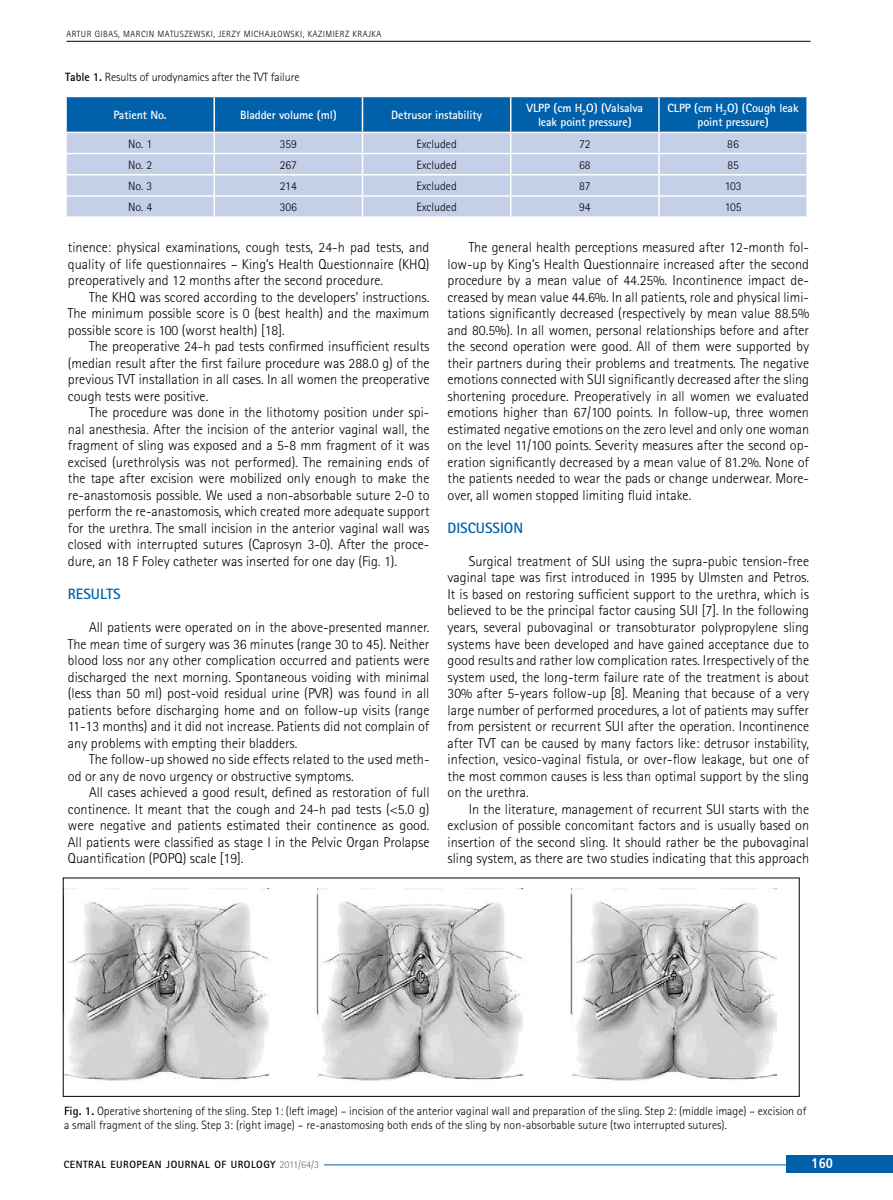
<style>
.page{position:relative;width:893px;height:1200px;background:#fff}
.page>*{position:absolute;margin:0;border:0;box-sizing:border-box;transform-origin:0 0}
.t1{font:700 15px "Rotis Sans Serif Pl";color:#0060a9}
.t2{font:300 14.25px/16.5px "Rotis Sans Serif Pl";color:#000;text-align:justify}
.t3{font:700 13.5px "Humnst 777 Cn PL";color:#fff}
.t4{font:300 12px/14.4px "Rotis Sans Serif Pl";color:#000}
.t5{font:700 12px/14.4px "Rotis Sans Serif Pl";letter-spacing:-.01em;color:#fff}
.t6{font:700 10.5px "Rotis Sans Serif Pl";letter-spacing:.05em;color:#000}
.t7{font:300 9px "Rotis Sans Serif Pl";letter-spacing:.05em;color:#000}
.s1{font-weight:700}
.s2{font-weight:300;color:#6d6f71}
</style>
<div class="page">
<div style="left:786px;top:1154px;width:107px;height:17px;background:#0060a9"></div>
<hr style="left:324px;top:1164px;width:471px;height:1px;background:#0060a9">
<hr style="left:66px;top:41px;width:745px;height:1px;background:#000">
<svg style="left:66px;top:97px;width:741px;height:119px;background:#8eb1d6"></svg>
<hr style="left:65px;top:97px;width:2px;height:35px;background:#fff">
<hr style="left:806px;top:97px;width:2px;height:35px;background:#fff">
<hr style="left:65px;top:132px;width:149px;height:1px;background:#fff">
<hr style="left:214px;top:132px;width:148px;height:1px;background:#fff">
<hr style="left:362px;top:132px;width:149px;height:1px;background:#fff">
<hr style="left:511px;top:132px;width:148px;height:1px;background:#fff">
<hr style="left:659px;top:132px;width:149px;height:1px;background:#fff">
<img style="left:65px;top:888px;width:712px;height:193px">
<p class="t7" style="left:66px;top:29px;width:11px">Artur</p>
<p class="t7" style="left:95px;top:29px;width:11px">Gibas</p>
<p class="t7" style="left:118px;top:29px;width:18px">, Marcin</p>
<p class="t7" style="left:158px;top:29px;width:13px">Matus</p>
<p class="t7" style="left:184px;top:29px;width:15px">zewski</p>
<p class="t7" style="left:213px;top:29px;width:43px">, Jerzy Michaj</p>
<p class="t7" style="left:273px;top:29px;width:16px">łowski</p>
<p class="t7" style="left:303px;top:29px;width:61px">, Kazimi erz Krajka</p>
<p class="t4" style="left:65px;top:70px;width:236px"><span class="s1">Table 1.</span> Results of urodynamics after the TVT failure</p>
<p class="t5" style="left:114px;top:108px;width:55px">Patient No.</p>
<p class="t5" style="left:240px;top:108px;width:98px">Bladder volume (ml)</p>
<p class="t5" style="left:391px;top:108px;width:92px">Detrusor instability</p>
<p class="t5" style="left:538px;top:100px;width:107px;text-indent:15px">(cm H <sub>2</sub>O) (Valsalva leak point pressure)</p>
<p class="t5" style="left:667px;top:100px;width:13px">CLPP</p>
<p class="t5" style="left:694px;top:100px;width:106px">(cm H <sub>2</sub>O) (Cough leak point pressure)</p>
<p class="t5" style="left:526px;top:100px;width:7px">VLPP</p>
<p class="t4" style="left:128px;top:136px;width:25px">No. 1</p>
<p class="t4" style="left:280px;top:136px;width:19px">359</p>
<p class="t4" style="left:416px;top:136px;width:42px">Excluded</p>
<p class="t4" style="left:579px;top:136px;width:13px">72</p>
<p class="t4" style="left:727px;top:136px;width:13px">86</p>
<p class="t4" style="left:128px;top:157px;width:25px">No. 2</p>
<p class="t4" style="left:280px;top:157px;width:19px">267</p>
<p class="t4" style="left:416px;top:157px;width:42px">Excluded</p>
<p class="t4" style="left:579px;top:157px;width:13px">68</p>
<p class="t4" style="left:727px;top:157px;width:13px">85</p>
<p class="t4" style="left:128px;top:179px;width:25px">No. 3</p>
<p class="t4" style="left:280px;top:179px;width:18px">214</p>
<p class="t4" style="left:416px;top:179px;width:42px">Excluded</p>
<p class="t4" style="left:579px;top:179px;width:13px">87</p>
<p class="t4" style="left:725px;top:179px;width:18px">103</p>
<p class="t4" style="left:128px;top:200px;width:25px">No. 4</p>
<p class="t4" style="left:280px;top:200px;width:19px">306</p>
<p class="t4" style="left:416px;top:200px;width:42px">Excluded</p>
<p class="t4" style="left:579px;top:200px;width:13px">94</p>
<p class="t4" style="left:725px;top:200px;width:18px">105</p>
<p class="t2" style="left:68px;top:239px;width:363px">tinence: physical examinations, cough tests, 24-h pad tests, and quality of life questionnaires – King’s Health Questionnaire (KHQ) preoperatively and 12 months after the second procedure.</p>
<p class="t2" style="left:68px;top:288px;width:363px;text-indent:21px">The KHQ was scored according to the developers’ instructions.<br>The minimum possible score is 0 (best health) and the maximum possible score is 100 (worst health) [18].</p>
<p class="t2" style="left:68px;top:338px;width:363px;text-indent:21px">The preoperative 24-h pad tests confirmed insufficient results (median result after the first failure procedure was 288.0 g) of the previous TVT installation in all cases. In all women the preoperative cough tests were positive.</p>
<p class="t2" style="left:68px;top:404px;width:363px;text-indent:21px">The procedure was done in the lithotomy position under spi&shy;nal anesthesia. After the incision of the anterior vaginal wall, the fragment of sling was exposed and a 5-8 mm fragment of it was excised (urethrolysis was not performed). The remaining ends of the tape after excision were mobilized only enough to make the re-anastomosis possible. We used a non-absorbable suture 2-0 to perform the re-anastomosis, which created more adequate support for the urethra. The small incision in the anterior vaginal wall was closed with interrupted sutures (Caprosyn 3-0). After the proce&shy;dure, an 18 F Foley catheter was inserted for one day (Fig. 1).</p>
<p class="t1" style="left:68px;top:584px;width:52px">Results</p>
<p class="t2" style="left:68px;top:618px;width:363px;text-indent:21px">All patients were operated on in the above-presented manner.<br>The mean time of surgery was 36 minutes (range 30 to 45). Neither blood loss nor any other complication occurred and patients were discharged the next morning. Spontaneous voiding with minimal (less than 50 ml) post-void residual urine (PVR) was found in all patients before discharging home and on follow-up visits (range 11-13 months) and it did not increase. Patients did not complain of any problems with empting their bladders.</p>
<p class="t2" style="left:68px;top:750px;width:363px;text-indent:21px">The follow-up showed no side effects related to the used meth&shy;od or any de novo urgency or obstructive symptoms.</p>
<p class="t2" style="left:68px;top:783px;width:363px;text-indent:21px">All cases achieved a good result, defined as restoration of full continence. It meant that the cough and 24-h pad tests (&lt;5.0 g) were negative and patients estimated their continence as good.<br>All patients were classified as stage I in the Pelvic Organ Prolapse Quantification (POPQ) scale [19].</p>
<p class="t2" style="left:447px;top:239px;width:363px;text-indent:21px">The general health perceptions measured after 12-month fol&shy;low-up by King’s Health Questionnaire increased after the second procedure by a mean value of 44.25%. Incontinence impact de&shy;creased by mean value 44.6%. In all patients, role and physical limi&shy;tations significantly decreased (respectively by mean value 88.5% and 80.5%). In all women, personal relationships before and after the second operation were good. All of them were supported by their partners during their problems and treatments. The negative emotions connected with SUI significantly decreased after the sling shortening procedure. Preoperatively in all women we evaluated emotions higher than 67/100 points. In follow-up, three women estimated negative emotions on the zero level and only one woman on the level 11/100 points. Severity measures after the second op&shy;eration significantly decreased by a mean value of 81.2%. None of the patients needed to wear the pads or change underwear. More&shy;over, all women stopped limiting fluid intake.</p>
<p class="t1" style="left:447px;top:518px;width:8px">Disc</p>
<p class="t1" style="left:476px;top:518px;width:49px">ussion</p>
<p class="t2" style="left:447px;top:552px;width:363px;text-indent:21px">Surgical treatment of SUI using the supra-pubic tension-free vaginal tape was first introduced in 1995 by Ulmsten and Petros.<br>It is based on restoring sufficient support to the urethra, which is believed to be the principal factor causing SUI [7]. In the following years, several pubovaginal or transobturator polypropylene sling systems have been developed and have gained acceptance due to good results and rather low complication rates. Irrespectively of the system used, the long-term failure rate of the treatment is about 30% after 5-years follow-up [8]. Meaning that because of a very large number of performed procedures, a lot of patients may suffer from persistent or recurrent SUI after the operation. Incontinence after TVT can be caused by many factors like: detrusor instability, infection, vesico-vaginal fistula, or over-flow leakage, but one of the most common causes is less than optimal support by the sling on the urethra.</p>
<p class="t2" style="left:447px;top:800px;width:363px;text-indent:21px">In the literature, management of recurrent SUI starts with the exclusion of possible concomitant factors and is usually based on insertion of the second sling. It should rather be the pubovaginal sling system, as there are two studies indicating that this approach</p>
<p class="t4" style="left:64px;top:1103px;width:744px"><span class="s1">Fig. 1.</span> Operative shortening of the sling. Step 1: (left image) – incision of the anterior vaginal wall and preparation of the sling. Step 2: (middle image) – excision of a small fragment of the sling. Step 3: (right image) – re-anastomosing both ends of the sling by non-absorbable suture (two interrupted sutures).</p>
<p class="t6" style="left:64px;top:1157px;width:257px">Central European Journal of Urology <span class="s2">2011/64/3</span></p>
<p class="t3" style="left:812px;top:1154px;width:23px">160</p>
</div>
